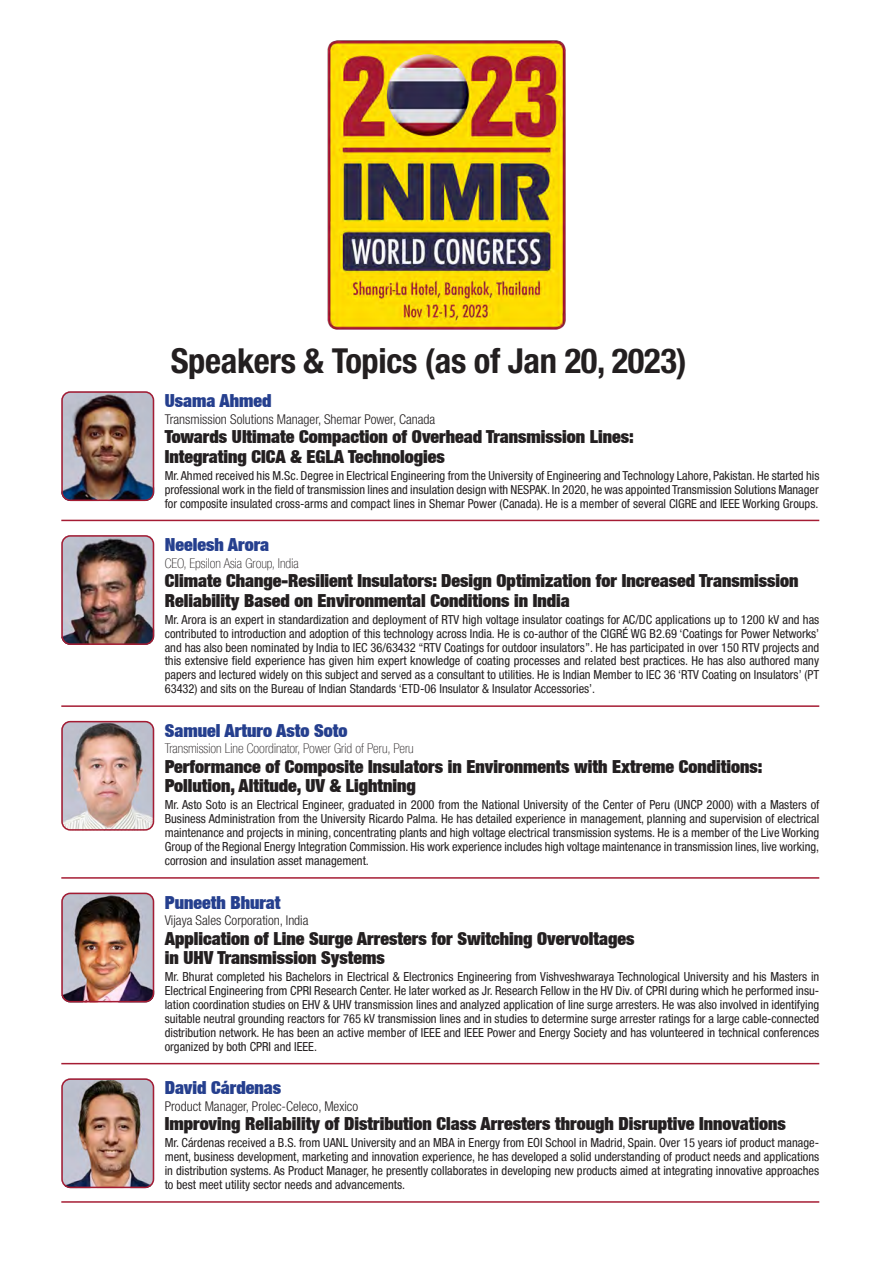
<style>
.page{position:relative;width:893px;height:1263px;background:#fff}
.page>*{position:absolute;margin:0;border:0;box-sizing:border-box;transform-origin:0 0}
.t1{font:700 condensed 34.5px "Helvetica Neue LT Std";letter-spacing:-.01em;color:#231f20}
.Speakers___Subject{font:900 expanded 18px/19.5px "Helvetica Neue LT";color:#231f20}
.Speaker_Name{font:900 expanded 18px "Helvetica Neue LT";color:#253f8e}
.Job_Position_Country{font:300 condensed 13.5px "Helvetica Neue LT Std";color:#231f20}
.Job_Position_Country-2{font:100 condensed 13.5px "Helvetica Neue Thin Cond";color:#231f20}
.Bio{font:condensed 12.45px/14px "Helvetica Neue Condensed";color:#231f20;text-align:justify}
.Bio-2{font:condensed 12.45px/14px "Helvetica Neue LT Std";color:#231f20;text-align:justify}
.s1{font-family:"Helvetica Neue LT Std"}
</style>
<div class="page">
<hr style="left:61px;top:520px;width:758px;height:1px;background:#a51c33">
<hr style="left:61px;top:705px;width:758px;height:2px;background:#a51c33">
<hr style="left:61px;top:877px;width:758px;height:2px;background:#a51c33">
<hr style="left:61px;top:1063px;width:758px;height:1px;background:#a51c33">
<hr style="left:61px;top:1201px;width:758px;height:2px;background:#a51c33">
<img style="left:62px;top:392px;width:92px;height:108px">
<div style="left:61px;top:391px;width:93px;height:110px;border:2px solid #a51c33;border-radius:8px"></div>
<img style="left:64px;top:536px;width:89px;height:108px">
<div style="left:61px;top:535px;width:93px;height:110px;border:2px solid #a51c33;border-radius:8px"></div>
<img style="left:62px;top:722px;width:92px;height:108px">
<div style="left:61px;top:721px;width:93px;height:110px;border:2px solid #a51c33;border-radius:8px"></div>
<img style="left:62px;top:893px;width:92px;height:109px">
<div style="left:61px;top:893px;width:93px;height:109px;border:2px solid #a51c33;border-radius:8px"></div>
<img style="left:62px;top:1079px;width:92px;height:109px">
<div style="left:61px;top:1078px;width:93px;height:110px;border:2px solid #a51c33;border-radius:8px"></div>
<img style="left:327px;top:40px;width:239px;height:290px">
<p class="t1" style="left:171px;top:340px;width:518px">Speakers &amp; Topics (as of Jan 20, 2023)</p>
<p class="Speaker_Name" style="left:165px;top:389px;width:108px">Usama Ahmed</p>
<p class="Job_Position_Country" style="left:165px;top:411px;width:272px">Transmission Solutions Manager, Shemar Power, Canada</p>
<p class="Speakers___Subject" style="left:165px;top:427px;width:471px">Towards Ultimate Compaction of Overhead Transmission Lines:<br>Integrating CICA &amp; EGLA Technologies</p>
<p class="Bio-2" style="left:165px;top:468px;width:656px">Mr. Ahmed received his M.Sc. Degree in Electrical Engineering from the University of Engineering and Technology Lahore, Pakistan. He started his professional work in the field of transmission lines and insulation design with NESPAK. In 2020, he was appointed Transmission Solutions Manager for composite insulated cross-arms and compact lines in Shemar Power (Canada). He is a member of several CIGRE and IEEE Working Groups.</p>
<p class="Speaker_Name" style="left:165px;top:533px;width:106px">Neelesh Arora</p>
<p class="Job_Position_Country-2" style="left:165px;top:555px;width:135px">CEO, Epsilon Asia Group, India</p>
<p class="Speakers___Subject" style="left:165px;top:571px;width:635px">Climate Change-Resilient Insulators: Design Optimization for Increased Transmission<br>Reliability Based on Environmental Conditions in India</p>
<p class="Bio-2" style="left:165px;top:612px;width:656px">Mr. Arora is an expert in standardization and deployment of RTV high voltage insulator coatings for AC/DC applications up to 1200 kV and has contributed to introduction and adoption of this technology across India. He is co-author of the CIGRÉ WG B2.69 ‘Coatings for Power Networks’ and has also been nominated by India to IEC 36/63432 “RTV Coatings for outdoor insulators”. He has participated in over 150 RTV projects and this extensive field experience has given him expert knowledge of coating processes and related best practices. He has also authored many papers and lectured widely on this subject and served as a consultant to utilities. He is Indian Member to IEC 36 ‘RTV Coating on Insulators’ (PT 63432) and sits on the Bureau of Indian Standards ‘ETD-06 Insulator &amp; Insulator Accessories’.</p>
<p class="Speaker_Name" style="left:165px;top:719px;width:184px">Samuel Arturo Asto Soto</p>
<p class="Job_Position_Country-2" style="left:165px;top:741px;width:251px">Transmission Line Coordinator, Power Grid of Peru, Peru</p>
<p class="Speakers___Subject" style="left:165px;top:756px;width:599px">Performance of Composite Insulators in Environments with Extreme Conditions:<br>Pollution, Altitude, UV &amp; Lightning</p>
<p class="Bio" style="left:165px;top:798px;width:656px">Mr. Asto Soto is an Electrical Engineer, graduated in 2000 from the National University of the Center of Peru (UNCP 2000) with a Masters of Business Administration from the University Ricardo Palma. He has detailed experience in management, planning and supervision of electrical maintenance and projects in mining, concentrating plants and high voltage electrical transmission systems. He is a member of the Live Working Group of the Regional Energy Integration Commission. His work experience includes high voltage maintenance in transmission lines, live working, corrosion and insulation asset management<span class="s1">.</span></p>
<p class="Speaker_Name" style="left:165px;top:891px;width:117px">Puneeth Bhurat</p>
<p class="Job_Position_Country" style="left:165px;top:913px;width:145px">Vijaya Sales Corporation, India</p>
<p class="Speakers___Subject" style="left:165px;top:928px;width:471px">Application of Line Surge Arresters for Switching Overvoltages in UHV Transmission Systems</p>
<p class="Bio" style="left:165px;top:970px;width:656px">Mr. Bhurat completed his Bachelors in Electrical &amp; Electronics Engineering from Vishveshwaraya Technological University and his Masters in Electrical Engineering from CPRI Research Center. He later worked as Jr. Research Fellow in the HV Div. of CPRI during which he performed insu&shy;lation coordination studies on EHV &amp; UHV transmission lines and analyzed application of line surge arresters. He was also involved in identifying suitable neutral grounding reactors for 765 kV transmission lines and in studies to determine surge arrester ratings for a large cable-connected distribution network. He has been an active member of IEEE and IEEE Power and Energy Society and has volunteered in technical conferences organized by both CPRI and IEEE<span class="s1">.</span></p>
<p class="Speaker_Name" style="left:165px;top:1076px;width:118px">David Cárdenas</p>
<p class="Job_Position_Country" style="left:165px;top:1098px;width:195px">Product Manager, Prolec-Celeco, Mexico</p>
<p class="Speakers___Subject" style="left:165px;top:1114px;width:623px">Improving Reliability of Distribution Class Arresters through Disruptive Innovations</p>
<p class="Bio" style="left:165px;top:1136px;width:656px">Mr. Cárdenas received a B.S. from UANL University and an MBA in Energy from EOI School in Madrid, Spain. Over 15 years iof product manage&shy;ment, business development, marketing and innovation experience, he has developed a solid understanding of product needs and applications in distribution systems. As Product Manager, he presently collaborates in developing new products aimed at integrating innovative approaches to best meet utility sector needs and advancements.</p>
</div>
